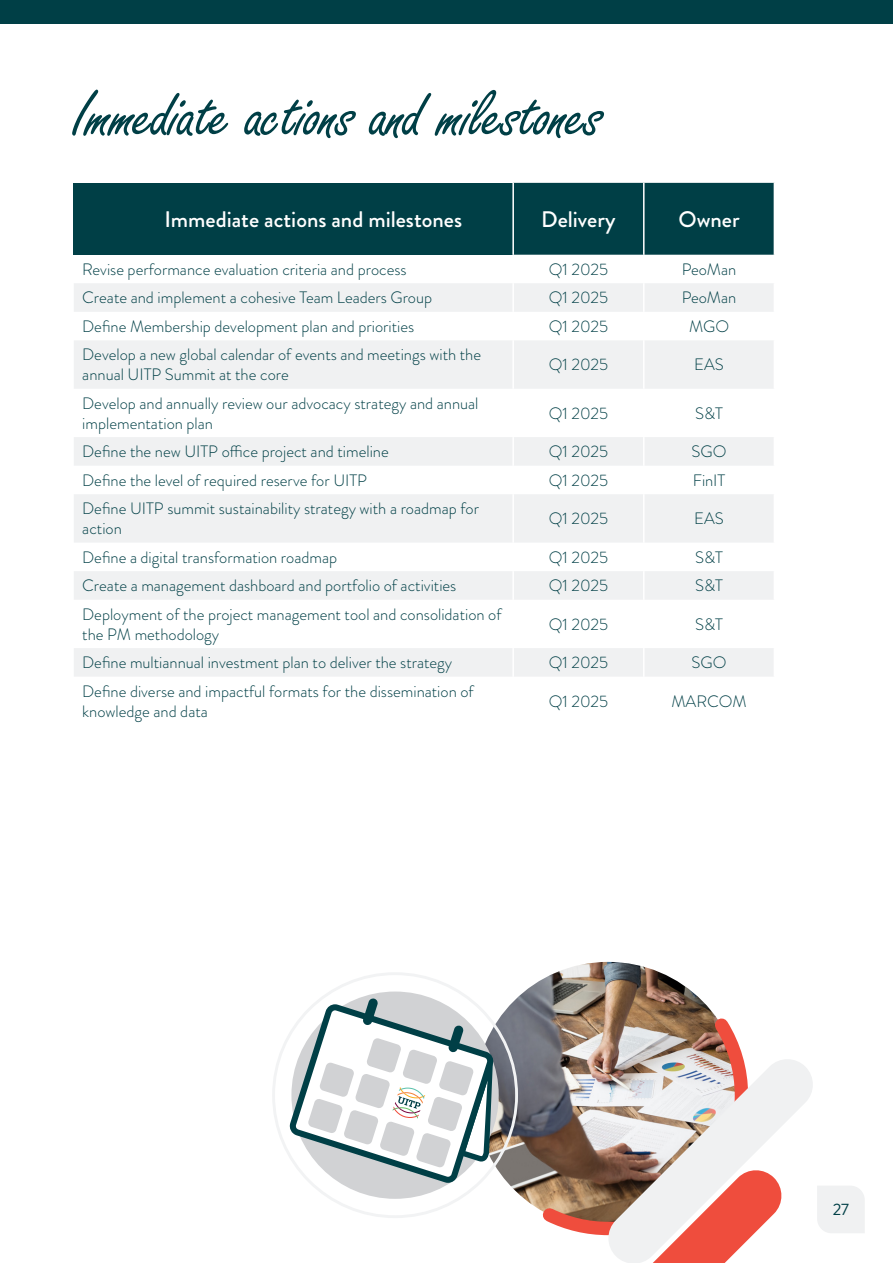
<style>
.page{position:relative;width:893px;height:1263px;background:#fff}
.page>*{position:absolute;margin:0;border:0;box-sizing:border-box;transform-origin:0 0}
._2_TEXT_INTRO_CONCLU{font:71.55px "Freestyle Script";letter-spacing:-.02em;color:#003f46}
._2_TEXT_INTRO_CONCLU-2{font:500 22.5px "Brandon Grotesque";color:#fff}
._2_TEXT_INTRO_CONCLU-3{font:300 16.5px/19.8px "Brandon Grotesque";color:#003f46}
.t1{font:16.5px "Brandon Grotesque";color:#003f46}
</style>
<div class="page">
<div style="left:0;top:0;width:893px;height:23px;background:#003f46"></div>
<div style="left:74px;top:183px;width:439px;height:72px;background:#003f46"></div>
<svg style="left:74px;top:283px;width:699px;height:393px;fill:#f0f1f2"></svg>
<hr style="left:512px;top:183px;width:2px;height:72px;background:#fff">
<hr style="left:512px;top:283px;width:2px;height:29px;background:#fff">
<hr style="left:512px;top:312px;width:2px;height:28px;background:#fff">
<svg style="left:513px;top:183px;width:262px;height:157px"></svg>
<hr style="left:512px;top:340px;width:2px;height:49px;background:#fff">
<hr style="left:643px;top:340px;width:1px;height:49px;background:#fff">
<hr style="left:512px;top:389px;width:2px;height:48px;background:#fff">
<hr style="left:643px;top:389px;width:1px;height:48px;background:#fff">
<hr style="left:512px;top:437px;width:2px;height:29px;background:#fff">
<hr style="left:512px;top:466px;width:2px;height:28px;background:#fff">
<svg style="left:643px;top:437px;width:1px;height:57px"></svg>
<hr style="left:512px;top:494px;width:2px;height:49px;background:#fff">
<hr style="left:643px;top:494px;width:1px;height:49px;background:#fff">
<hr style="left:512px;top:543px;width:2px;height:28px;background:#fff">
<hr style="left:512px;top:571px;width:2px;height:29px;background:#fff">
<svg style="left:643px;top:543px;width:1px;height:57px"></svg>
<hr style="left:512px;top:600px;width:2px;height:48px;background:#fff">
<hr style="left:643px;top:600px;width:1px;height:48px;background:#fff">
<hr style="left:512px;top:648px;width:2px;height:29px;background:#fff">
<svg style="left:643px;top:648px;width:1px;height:28px"></svg>
<img style="left:518px;top:962px;width:190px;height:243px">
<img style="left:532px;top:1007px;width:211px;height:224px">
<svg style="left:272px;top:973px;width:246px;height:245px"></svg>
<div style="left:291px;top:991px;width:208px;height:208px;background:#d1d2d4;border-radius:50%"></div>
<svg style="left:289px;top:998px;width:205px;height:185px"></svg>
<svg style="left:574px;top:1057px;width:291px;height:206px"></svg>
<p class="_2_TEXT_INTRO_CONCLU" style="left:72px;top:76px;width:533px">Immediate actions and milestones</p>
<p class="_2_TEXT_INTRO_CONCLU-2" style="left:164px;top:203px;width:299px">Immediate actions and milestones</p>
<p class="_2_TEXT_INTRO_CONCLU-2" style="left:541px;top:203px;width:76px">Delivery</p>
<p class="_2_TEXT_INTRO_CONCLU-2" style="left:679px;top:203px;width:63px">Owner</p>
<p class="_2_TEXT_INTRO_CONCLU-3" style="left:82px;top:259px;width:326px">Revise performance evaluation criteria and process</p>
<p class="_2_TEXT_INTRO_CONCLU-3" style="left:549px;top:259px;width:61px">Q1 2025</p>
<p class="_2_TEXT_INTRO_CONCLU-3" style="left:682px;top:259px;width:56px">PeoMan</p>
<p class="_2_TEXT_INTRO_CONCLU-3" style="left:82px;top:288px;width:351px">Create and implement a cohesive Team Leaders Group</p>
<p class="_2_TEXT_INTRO_CONCLU-3" style="left:549px;top:288px;width:61px">Q1 2025</p>
<p class="_2_TEXT_INTRO_CONCLU-3" style="left:682px;top:288px;width:56px">PeoMan</p>
<p class="_2_TEXT_INTRO_CONCLU-3" style="left:82px;top:316px;width:333px">Define Membership development plan and priorities</p>
<p class="_2_TEXT_INTRO_CONCLU-3" style="left:549px;top:316px;width:61px">Q1 2025</p>
<p class="_2_TEXT_INTRO_CONCLU-3" style="left:689px;top:316px;width:42px">MGO</p>
<p class="_2_TEXT_INTRO_CONCLU-3" style="left:82px;top:345px;width:400px">Develop a new global calendar of events and meetings with the annual UITP Summit at the core</p>
<p class="_2_TEXT_INTRO_CONCLU-3" style="left:549px;top:355px;width:61px">Q1 2025</p>
<p class="_2_TEXT_INTRO_CONCLU-3" style="left:694px;top:355px;width:31px">EAS</p>
<p class="_2_TEXT_INTRO_CONCLU-3" style="left:82px;top:393px;width:398px">Develop and annually review our advocacy strategy and annual implementation plan</p>
<p class="_2_TEXT_INTRO_CONCLU-3" style="left:549px;top:403px;width:61px">Q1 2025</p>
<p class="_2_TEXT_INTRO_CONCLU-3" style="left:695px;top:403px;width:29px">S&amp;T</p>
<p class="_2_TEXT_INTRO_CONCLU-3" style="left:82px;top:442px;width:308px">Define the new UITP office project and timeline</p>
<p class="_2_TEXT_INTRO_CONCLU-3" style="left:549px;top:442px;width:61px">Q1 2025</p>
<p class="_2_TEXT_INTRO_CONCLU-3" style="left:692px;top:442px;width:36px">SGO</p>
<p class="_2_TEXT_INTRO_CONCLU-3" style="left:82px;top:470px;width:286px">Define the level of required reserve for UITP</p>
<p class="_2_TEXT_INTRO_CONCLU-3" style="left:549px;top:470px;width:61px">Q1 2025</p>
<p class="_2_TEXT_INTRO_CONCLU-3" style="left:693px;top:470px;width:34px">FinIT</p>
<p class="_2_TEXT_INTRO_CONCLU-3" style="left:82px;top:499px;width:398px">Define UITP summit sustainability strategy with a roadmap for action</p>
<p class="_2_TEXT_INTRO_CONCLU-3" style="left:549px;top:509px;width:61px">Q1 2025</p>
<p class="_2_TEXT_INTRO_CONCLU-3" style="left:694px;top:509px;width:31px">EAS</p>
<p class="_2_TEXT_INTRO_CONCLU-3" style="left:82px;top:547px;width:256px">Define a digital transformation roadmap</p>
<p class="_2_TEXT_INTRO_CONCLU-3" style="left:549px;top:547px;width:61px">Q1 2025</p>
<p class="_2_TEXT_INTRO_CONCLU-3" style="left:695px;top:547px;width:29px">S&amp;T</p>
<p class="_2_TEXT_INTRO_CONCLU-3" style="left:82px;top:576px;width:376px">Create a management dashboard and portfolio of activities</p>
<p class="_2_TEXT_INTRO_CONCLU-3" style="left:549px;top:576px;width:61px">Q1 2025</p>
<p class="_2_TEXT_INTRO_CONCLU-3" style="left:695px;top:576px;width:29px">S&amp;T</p>
<p class="_2_TEXT_INTRO_CONCLU-3" style="left:82px;top:604px;width:421px">Deployment of the project management tool and consolidation of the PM methodology</p>
<p class="_2_TEXT_INTRO_CONCLU-3" style="left:549px;top:614px;width:61px">Q1 2025</p>
<p class="_2_TEXT_INTRO_CONCLU-3" style="left:695px;top:614px;width:29px">S&amp;T</p>
<p class="_2_TEXT_INTRO_CONCLU-3" style="left:82px;top:653px;width:371px">Define multiannual investment plan to deliver the strategy</p>
<p class="_2_TEXT_INTRO_CONCLU-3" style="left:549px;top:653px;width:61px">Q1 2025</p>
<p class="_2_TEXT_INTRO_CONCLU-3" style="left:692px;top:653px;width:36px">SGO</p>
<p class="_2_TEXT_INTRO_CONCLU-3" style="left:82px;top:681px;width:393px">Define diverse and impactful formats for the dissemination of knowledge and data</p>
<p class="_2_TEXT_INTRO_CONCLU-3" style="left:549px;top:691px;width:61px">Q1 2025</p>
<p class="_2_TEXT_INTRO_CONCLU-3" style="left:671px;top:691px;width:77px">MARCOM</p>
<p class="t1" style="left:833px;top:1198px;width:18px">27</p>
</div>
